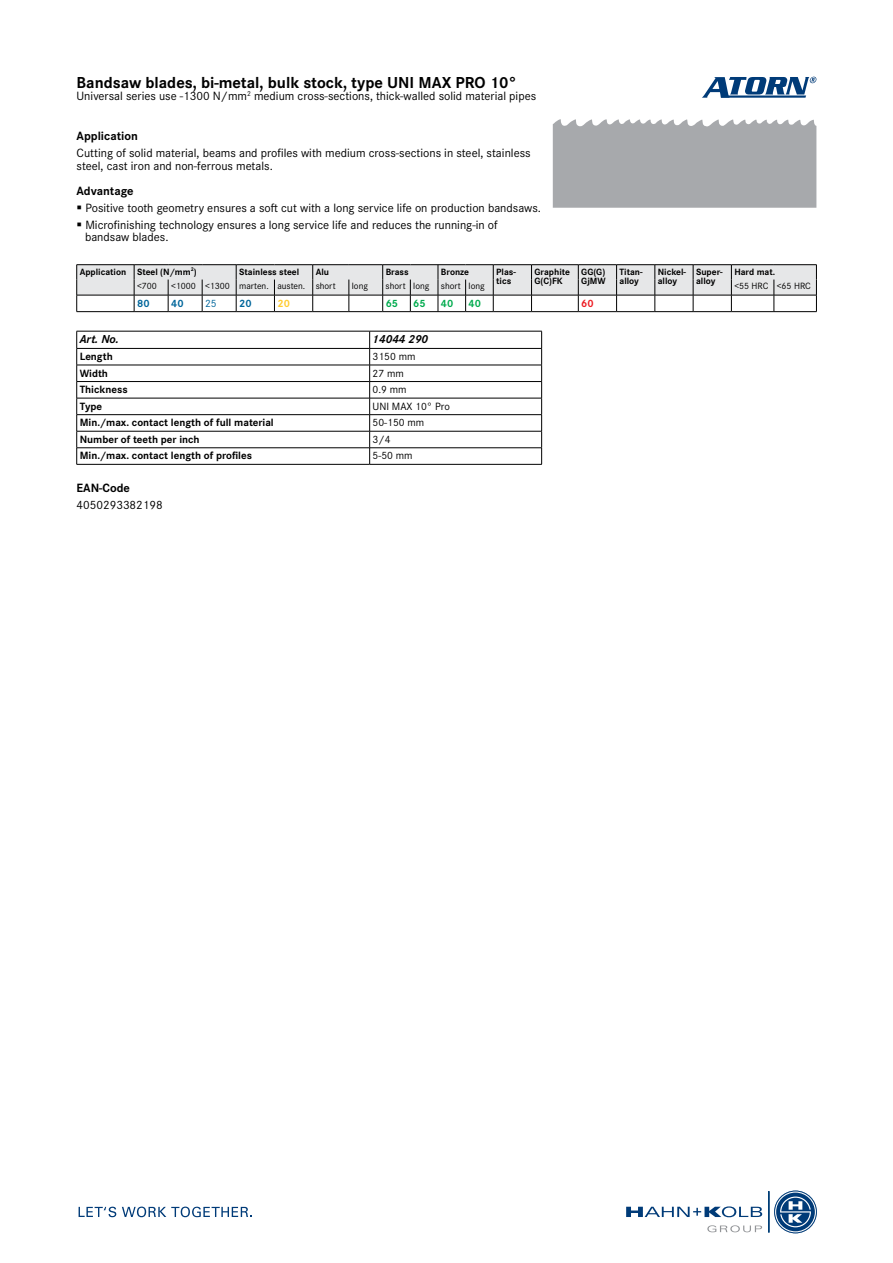
<style>
.page{position:relative;width:893px;height:1263px;background:#fff}
.page>*{position:absolute;margin:0;border:0;box-sizing:border-box;transform-origin:0 0}
.t1{font:700 16.5px "Corporate S Pro";color:#000}
.t2{font:12.45px/12.5px "Corporate S Pro";color:#000}
.t3{font:12.45px "Corporate S";color:#000}
.t4{font:700 12.45px "Corporate S Pro";color:#000}
.t5{font:italic 700 12px "Corporate S Pro";color:#000}
.t6{font:700 10.95px "Corporate S Pro";color:#000}
.t7{font:10.95px "Corporate S Pro";color:#000}
.t8{font:700 10.95px "Corporate S Pro";color:#00ab4e}
.t9{font:700 10.95px "Corporate S Pro";color:#00669b}
.t10{font:10.95px "Corporate S Pro";color:#00669b}
.t11{font:700 10.95px "Corporate S Pro";color:#ffcc31}
.t12{font:700 10.95px "Corporate S Pro";color:#ed1d24}
.t13{font:700 9.45px/9.4px "Corporate S Pro";color:#000}
.t14{font:9.45px "Corporate S Pro";color:#000}
</style>
<div class="page">
<div style="left:553px;top:119px;width:263px;height:89px;background:#a7a9ac"></div>
<svg style="left:702px;top:77px;width:114px;height:21px"></svg>
<svg style="left:626px;top:1206px;width:136px;height:11px"></svg>
<hr style="left:768px;top:1191px;width:1px;height:41px;background:#003b78">
<svg style="left:775px;top:1191px;width:41px;height:42px"></svg>
<div style="left:774px;top:1191px;width:42px;height:42px;border:2px solid #fff;border-radius:50%"></div>
<div style="left:774px;top:1191px;width:42px;height:42px;border:1px solid #003b78;border-radius:50%"></div>
<svg style="left:707px;top:1225px;width:55px;height:7px"></svg>
<svg style="left:79px;top:1207px;width:37px;height:10px"></svg>
<svg style="left:122px;top:1206px;width:130px;height:11px"></svg>
<svg style="left:76px;top:264px;width:741px;height:48px"></svg>
<hr style="left:774px;top:311px;width:43px;height:1px;background:#000">
<hr style="left:77px;top:331px;width:293px;height:1px;background:#000">
<hr style="left:370px;top:331px;width:172px;height:1px;background:#000">
<hr style="left:77px;top:348px;width:293px;height:1px;background:#000">
<hr style="left:370px;top:348px;width:172px;height:1px;background:#000">
<hr style="left:77px;top:365px;width:293px;height:1px;background:#000">
<hr style="left:370px;top:365px;width:172px;height:1px;background:#000">
<hr style="left:77px;top:381px;width:293px;height:1px;background:#000">
<hr style="left:370px;top:381px;width:172px;height:1px;background:#000">
<hr style="left:77px;top:398px;width:293px;height:1px;background:#000">
<hr style="left:370px;top:398px;width:172px;height:1px;background:#000">
<hr style="left:77px;top:414px;width:293px;height:1px;background:#000">
<hr style="left:370px;top:414px;width:172px;height:1px;background:#000">
<hr style="left:77px;top:431px;width:293px;height:1px;background:#000">
<hr style="left:370px;top:431px;width:172px;height:1px;background:#000">
<hr style="left:77px;top:447px;width:293px;height:1px;background:#000">
<svg style="left:76px;top:331px;width:1px;height:133px"></svg>
<hr style="left:77px;top:464px;width:293px;height:1px;background:#000">
<hr style="left:370px;top:447px;width:172px;height:1px;background:#000">
<svg style="left:369px;top:331px;width:1px;height:133px"></svg>
<svg style="left:541px;top:331px;width:1px;height:133px"></svg>
<hr style="left:370px;top:464px;width:172px;height:1px;background:#000">
<h1 class="t1" style="left:77px;top:69px;width:442px">Bandsaw blades, bi-metal, bulk stock, type UNI MAX PRO 10°</h1>
<p class="t3" style="left:77px;top:87px;width:461px">Universal series use -1300 N/mm<sup>2</sup> medium cross-sections, thick-walled solid material pipes</p>
<p class="t4" style="left:77px;top:126px;width:63px">Application</p>
<p class="t2" style="left:77px;top:146px;width:456px">Cutting of solid material, beams and profiles with medium cross-sections in steel, stainless steel, cast iron and non-ferrous metals.</p>
<p class="t4" style="left:77px;top:181px;width:59px">Advantage</p>
<p class="t2" style="left:85px;top:198px;width:457px;line-height:16.8px">Positive tooth geometry ensures a soft cut with a long service life on production bandsaws.<br>Microfinishing technology ensures a long service life and reduces the running-in of</p>
<p class="t2" style="left:85px;top:230px;width:85px">bandsaw blades.</p>
<p class="t13" style="left:80px;top:266px;width:119px">Application Steel (N/mm<sup>2</sup>)</p>
<p class="t13" style="left:239px;top:266px;width:62px">Stainless steel</p>
<p class="t13" style="left:316px;top:266px;width:15px">Alu</p>
<p class="t13" style="left:386px;top:266px;width:25px">Brass</p>
<p class="t13" style="left:441px;top:266px;width:30px">Bronze</p>
<p class="t13" style="left:496px;top:266px;width:21px">Plas&shy;tics</p>
<p class="t13" style="left:534px;top:266px;width:37px">Graphite<br>G(C)FK</p>
<p class="t13" style="left:581px;top:266px;width:26px">GG(G)<br>GjMW</p>
<p class="t13" style="left:619px;top:266px;width:25px">Titan&shy;alloy</p>
<p class="t13" style="left:658px;top:266px;width:30px">Nickel&shy;alloy</p>
<p class="t13" style="left:696px;top:266px;width:28px">Super&shy;alloy</p>
<p class="t13" style="left:734px;top:266px;width:42px">Hard mat.</p>
<p class="t14" style="left:137px;top:279px;width:21px">&lt;700</p>
<p class="t14" style="left:171px;top:279px;width:166px">&lt;1000 &lt;1300 marten. austen. short</p>
<p class="t14" style="left:352px;top:279px;width:18px">long</p>
<p class="t14" style="left:386px;top:279px;width:101px">short long short long</p>
<p class="t14" style="left:734px;top:279px;width:78px">&lt;55 HRC &lt;65 HRC</p>
<p class="t9" style="left:137px;top:294px;width:14px">80</p>
<p class="t9" style="left:171px;top:294px;width:14px">40</p>
<p class="t10" style="left:205px;top:295px;width:13px">25</p>
<p class="t9" style="left:239px;top:294px;width:14px">20</p>
<p class="t11" style="left:277px;top:294px;width:14px">20</p>
<p class="t8" style="left:386px;top:294px;width:14px">65</p>
<p class="t8" style="left:413px;top:294px;width:14px">65</p>
<p class="t8" style="left:441px;top:294px;width:14px">40</p>
<p class="t8" style="left:469px;top:294px;width:14px">40</p>
<p class="t12" style="left:581px;top:294px;width:14px">60</p>
<p class="t5" style="left:80px;top:330px;width:41px">Art. No.</p>
<p class="t5" style="left:373px;top:330px;width:57px">14044 290</p>
<p class="t6" style="left:80px;top:348px;width:35px">Length</p>
<p class="t7" style="left:373px;top:348px;width:44px">3150 mm</p>
<p class="t6" style="left:80px;top:364px;width:30px">Width</p>
<p class="t7" style="left:373px;top:365px;width:33px">27 mm</p>
<p class="t6" style="left:80px;top:381px;width:49px">Thickness</p>
<p class="t7" style="left:373px;top:382px;width:35px">0.9 mm</p>
<p class="t6" style="left:80px;top:397px;width:24px">Type</p>
<p class="t7" style="left:373px;top:398px;width:79px">UNI MAX 10° Pro</p>
<p class="t6" style="left:80px;top:414px;width:196px">Min./max. contact length of full material</p>
<p class="t7" style="left:373px;top:415px;width:53px">50-150 mm</p>
<p class="t6" style="left:80px;top:431px;width:122px">Number of teeth per inch</p>
<p class="t7" style="left:373px;top:431px;width:19px">3/4</p>
<p class="t6" style="left:80px;top:447px;width:174px">Min./max. contact length of profiles</p>
<p class="t7" style="left:373px;top:448px;width:42px">5-50 mm</p>
<p class="t4" style="left:77px;top:478px;width:55px">EAN-Code</p>
<p class="t2" style="left:77px;top:497px;width:88px">4050293382198</p>
</div>
